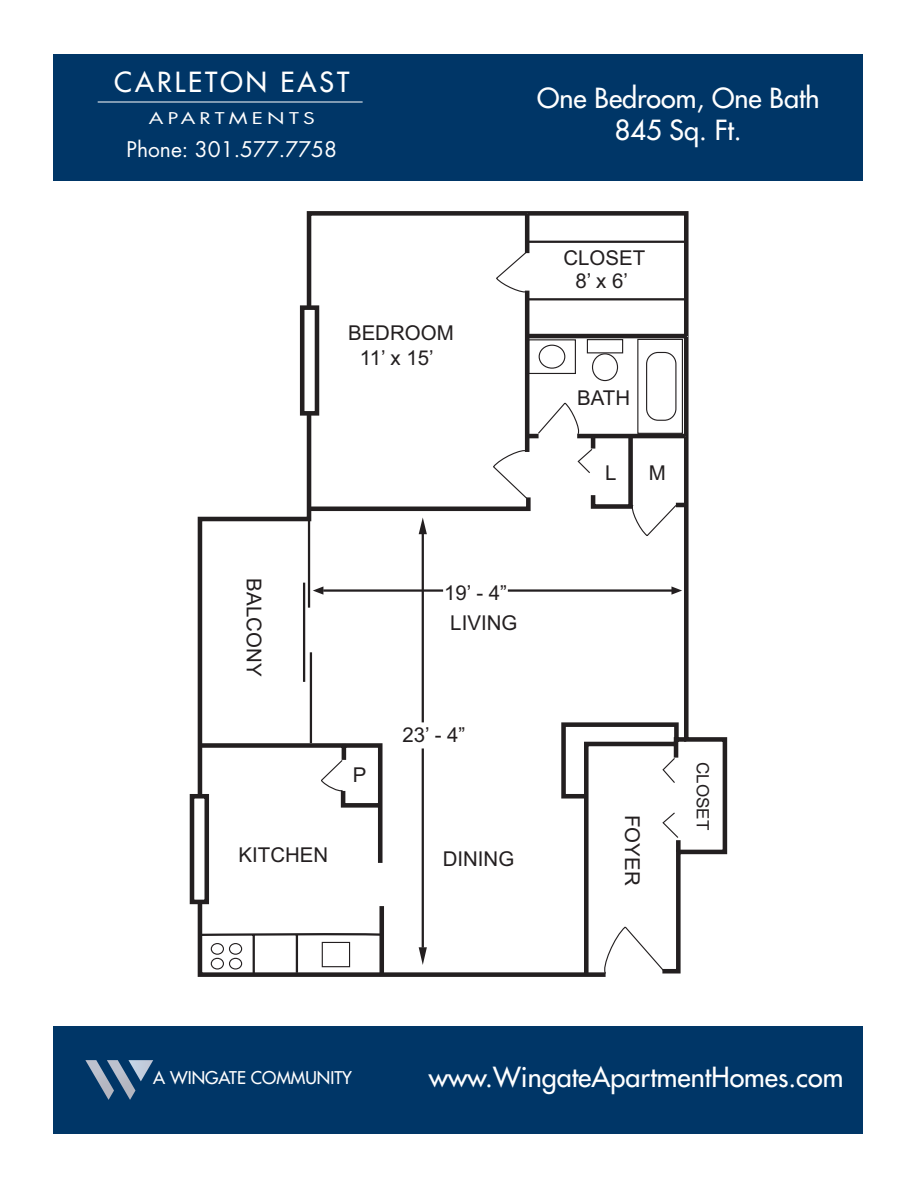
<style>
.page{position:relative;width:918px;height:1188px;background:#fff}
.page>*{position:absolute;margin:0;border:0;box-sizing:border-box;transform-origin:0 0}
.t1{font:27px "Futura";color:#fff}
.t2{font:27px "Futura";letter-spacing:.11em;color:#fff}
.t3{font:21px "Futura";color:#fff}
.t4{font:20.4px "Arial";color:#231f20}
.t5{font:17.1px "Futura";color:#fff}
.t6{font:17.1px "Arial";color:#231f20}
.t7{font:15.75px "Futura";letter-spacing:.2em;color:#fff;scale:1.33 1}
</style>
<div class="page">
<div style="left:53px;top:54px;width:810px;height:127px;background:#003667"></div>
<div style="left:53px;top:1026px;width:810px;height:108px;background:#003667"></div>
<img style="left:135px;top:1060px;width:18px;height:21px">
<img style="left:85px;top:1060px;width:22px;height:37px">
<img style="left:107px;top:1060px;width:28px;height:40px">
<hr style="left:98px;top:102px;width:265px;height:1px;background:#fff">
<svg style="left:299px;top:211px;width:428px;height:644px"></svg>
<div style="left:190px;top:794px;width:19px;height:110px;border:5px solid #231f20"></div>
<div style="left:300px;top:305px;width:19px;height:111px;background:#fff;border:5px solid #231f20"></div>
<hr style="left:525px;top:214px;width:4px;height:39px;background:#231f20">
<hr style="left:527px;top:334px;width:160px;height:4px;background:#231f20">
<svg style="left:195px;top:433px;width:496px;height:544px"></svg>
<svg style="left:196px;top:932px;width:188px;height:44px"></svg>
<svg style="left:492px;top:250px;width:186px;height:88px"></svg>
<hr style="left:528px;top:298px;width:158px;height:2px;background:#231f20">
<hr style="left:527px;top:241px;width:158px;height:2px;background:#231f20">
<svg style="left:210px;top:338px;width:474px;height:637px"></svg>
<div style="left:539px;top:345px;width:26px;height:23px;background:#fff;border-radius:50%"></div>
<div style="left:539px;top:345px;width:26px;height:24px;border:1px solid #231f20;border-radius:50%"></div>
<div style="left:587px;top:339px;width:36px;height:14px;background:#fff;border:1px solid #231f20"></div>
<div style="left:593px;top:354px;width:25px;height:27px;background:#fff;border-radius:50%"></div>
<div style="left:592px;top:353px;width:26px;height:28px;border:1px solid #231f20;border-radius:50%"></div>
<hr style="left:323px;top:589px;width:120px;height:3px;background:#231f20">
<svg style="left:313px;top:586px;width:10px;height:9px"></svg>
<hr style="left:508px;top:589px;width:167px;height:3px;background:#231f20">
<svg style="left:671px;top:586px;width:11px;height:9px"></svg>
<hr style="left:422px;top:534px;width:2px;height:188px;background:#231f20">
<svg style="left:304px;top:493px;width:229px;height:41px"></svg>
<hr style="left:422px;top:748px;width:2px;height:200px;background:#231f20">
<svg style="left:419px;top:947px;width:8px;height:18px"></svg>
<p class="t2" style="left:114px;top:64px;width:237px">CARLETON EAST</p>
<p class="t7" style="left:149px;top:108px;width:126px">APARTMENTS</p>
<p class="t3" style="left:127px;top:135px;width:212px">Phone: 301.577.7758</p>
<p class="t4" style="left:348px;top:321px;width:107px">BEDROOM</p>
<p class="t4" style="left:360px;top:346px;width:75px">11’ x 15’</p>
<p class="t1" style="left:537px;top:81px;width:284px">One Bedroom, One Bath</p>
<p class="t1" style="left:615px;top:113px;width:128px">845 Sq. Ft.</p>
<p class="t4" style="left:563px;top:246px;width:83px">CLOSET</p>
<p class="t4" style="left:575px;top:270px;width:54px">8’ x 6’</p>
<p class="t4" style="left:577px;top:387px;width:55px">BATH</p>
<p class="t4" style="left:605px;top:461px;width:13px">L</p>
<p class="t4" style="left:649px;top:461px;width:19px">M</p>
<p class="t4" style="left:265px;top:578px;width:99px;rotate:90deg">BALCONY</p>
<p class="t4" style="left:239px;top:843px;width:91px">KITCHEN</p>
<p class="t4" style="left:353px;top:763px;width:15px">P</p>
<p class="t4" style="left:444px;top:581px;width:64px">19’ - 4”</p>
<p class="t4" style="left:450px;top:611px;width:69px">LIVING</p>
<p class="t4" style="left:403px;top:724px;width:64px">23’ - 4”</p>
<p class="t4" style="left:443px;top:847px;width:73px">DINING</p>
<p class="t4" style="left:644px;top:815px;width:72px;rotate:90deg">FOYER</p>
<p class="t6" style="left:713px;top:762px;width:70px;rotate:90deg">CLOSET</p>
<p class="t5" style="left:153px;top:1067px;width:200px">A WINGATE COMMUNITY</p>
<p class="t1" style="left:429px;top:1060px;width:416px">www.WingateApartmentHomes.com</p>
</div>
